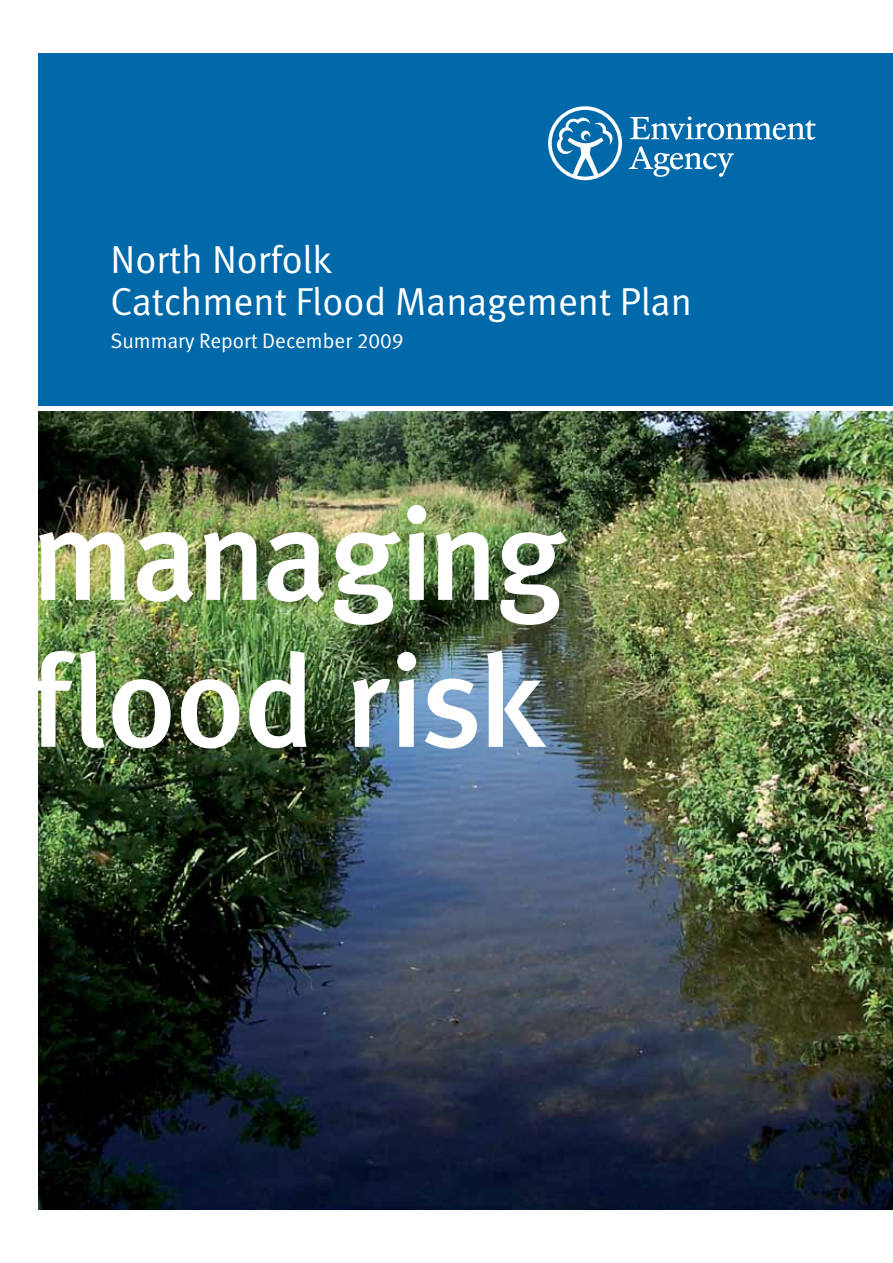
<style>
.page{position:relative;width:893px;height:1263px;background:#fff}
.page>*{position:absolute;margin:0;border:0;box-sizing:border-box;transform-origin:0 0}
.t1{font:500 130.5px/147px "EA Meta";letter-spacing:-.02em;color:#fff}
.t2{font:39px/42px "EA Meta Normal";color:#fff}
.t3{font:21px "EA Meta Normal";color:#fff}
</style>
<div class="page">
<img style="left:38px;top:412px;width:855px;height:798px">
<div style="left:38px;top:53px;width:855px;height:353px;background:#0069aa"></div>
<svg style="left:630px;top:116px;width:186px;height:24px"></svg>
<svg style="left:629px;top:146px;width:105px;height:31px"></svg>
<svg style="left:548px;top:106px;width:74px;height:74px"></svg>
<p class="t2" style="left:111px;top:238px;width:583px">North Norfolk<br>Catchment Flood Management Plan</p>
<p class="t3" style="left:111px;top:329px;width:295px">Summary Report December 2009</p>
<h1 class="t1" style="left:31px;top:480px;width:536px">managing flood risk</h1>
</div>
